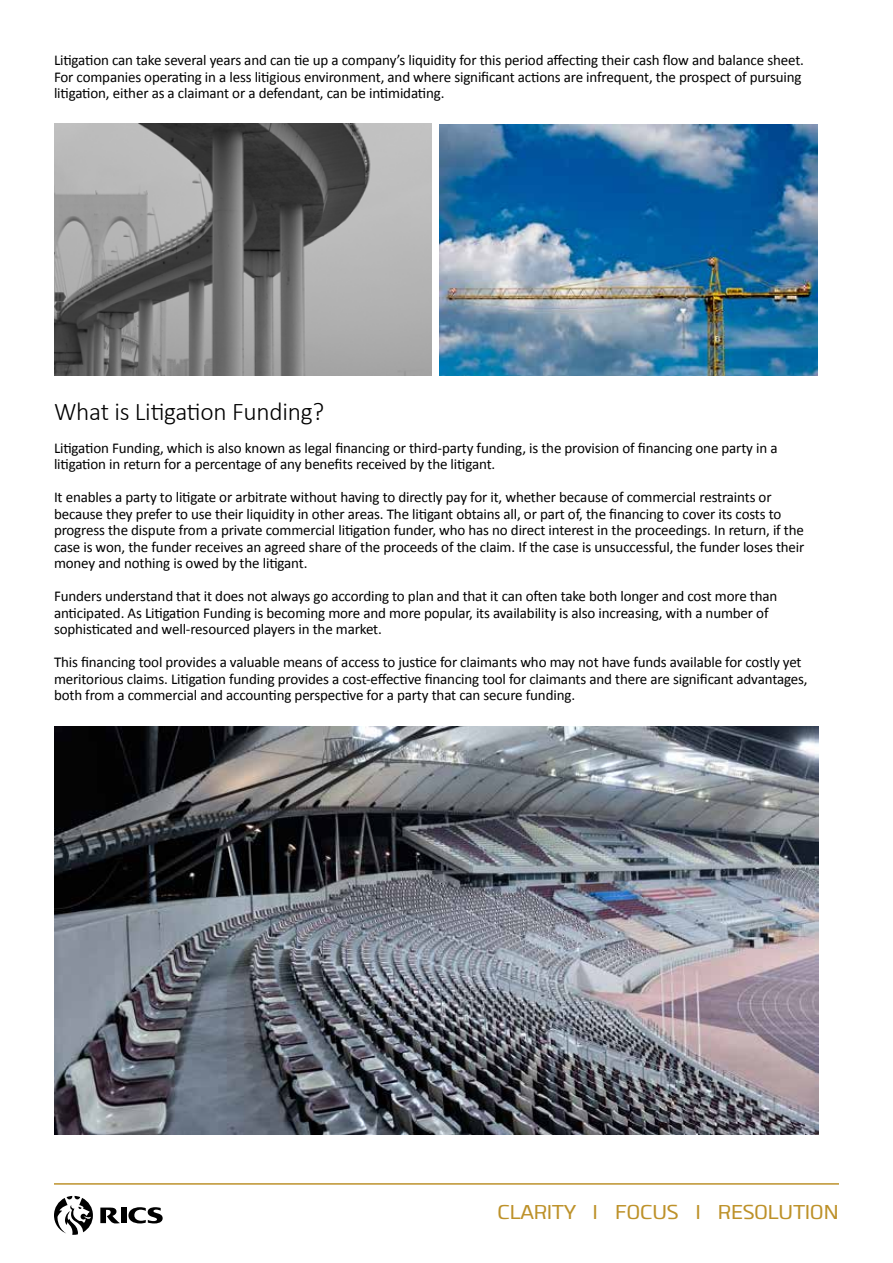
<style>
.page{position:relative;width:893px;height:1263px;background:#fff}
.page>*{position:absolute;margin:0;border:0;box-sizing:border-box;transform-origin:0 0}
.t1{font:300 25.5px "Calibri";letter-spacing:-.01em;color:#000}
.t2{font:21px "Clio XS Regular";letter-spacing:-.03em;color:#bd9129}
.t3{font:15px/16.5px "Calibri";letter-spacing:-.01em;color:#000}
</style>
<div class="page">
<hr style="left:54px;top:1183px;width:785px;height:2px;background:#bd922d">
<svg style="left:128px;top:1207px;width:35px;height:16px"></svg>
<div style="left:121px;top:1207px;width:6px;height:16px;background:#000"></div>
<svg style="left:100px;top:1207px;width:20px;height:16px"></svg>
<svg style="left:54px;top:1196px;width:39px;height:39px"></svg>
<img style="left:54px;top:124px;width:378px;height:252px">
<img style="left:439px;top:124px;width:378px;height:251px">
<img style="left:54px;top:726px;width:764px;height:408px">
<p class="t3" style="left:54px;top:52px;width:751px">Litigation can take several years and can tie up a company’s liquidity for this period affecting their cash flow and balance sheet.<br>For companies operating in a less litigious environment, and where significant actions are infrequent, the prospect of pursuing litigation, either as a claimant or a defendant, can be intimidating.</p>
<h1 class="t1" style="left:54px;top:396px;width:272px">What is Litigation Funding?</h1>
<p class="t3" style="left:54px;top:440px;width:725px">Litigation Funding, which is also known as legal financing or third-party funding, is the provision of financing one party in a litigation in return for a percentage of any benefits received by the litigant.</p>
<p class="t3" style="left:54px;top:489px;width:752px">It enables a party to litigate or arbitrate without having to directly pay for it, whether because of commercial restraints or because they prefer to use their liquidity in other areas. The litigant obtains all, or part of, the financing to cover its costs to progress the dispute from a private commercial litigation funder, who has no direct interest in the proceedings. In return, if the case is won, the funder receives an agreed share of the proceeds of the claim. If the case is unsuccessful, the funder loses their money and nothing is owed by the litigant.</p>
<p class="t3" style="left:54px;top:588px;width:725px">Funders understand that it does not always go according to plan and that it can often take both longer and cost more than anticipated. As Litigation Funding is becoming more and more popular, its availability is also increasing, with a number of sophisticated and well-resourced players in the market.</p>
<p class="t3" style="left:54px;top:654px;width:755px">This financing tool provides a valuable means of access to justice for claimants who may not have funds available for costly yet meritorious claims. Litigation funding provides a cost-effective financing tool for claimants and there are significant advantages, both from a commercial and accounting perspective for a party that can secure funding.</p>
<h2 class="t2" style="left:497px;top:1200px;width:343px">CLARITY I FOCUS I RESOLUTION</h2>
</div>
